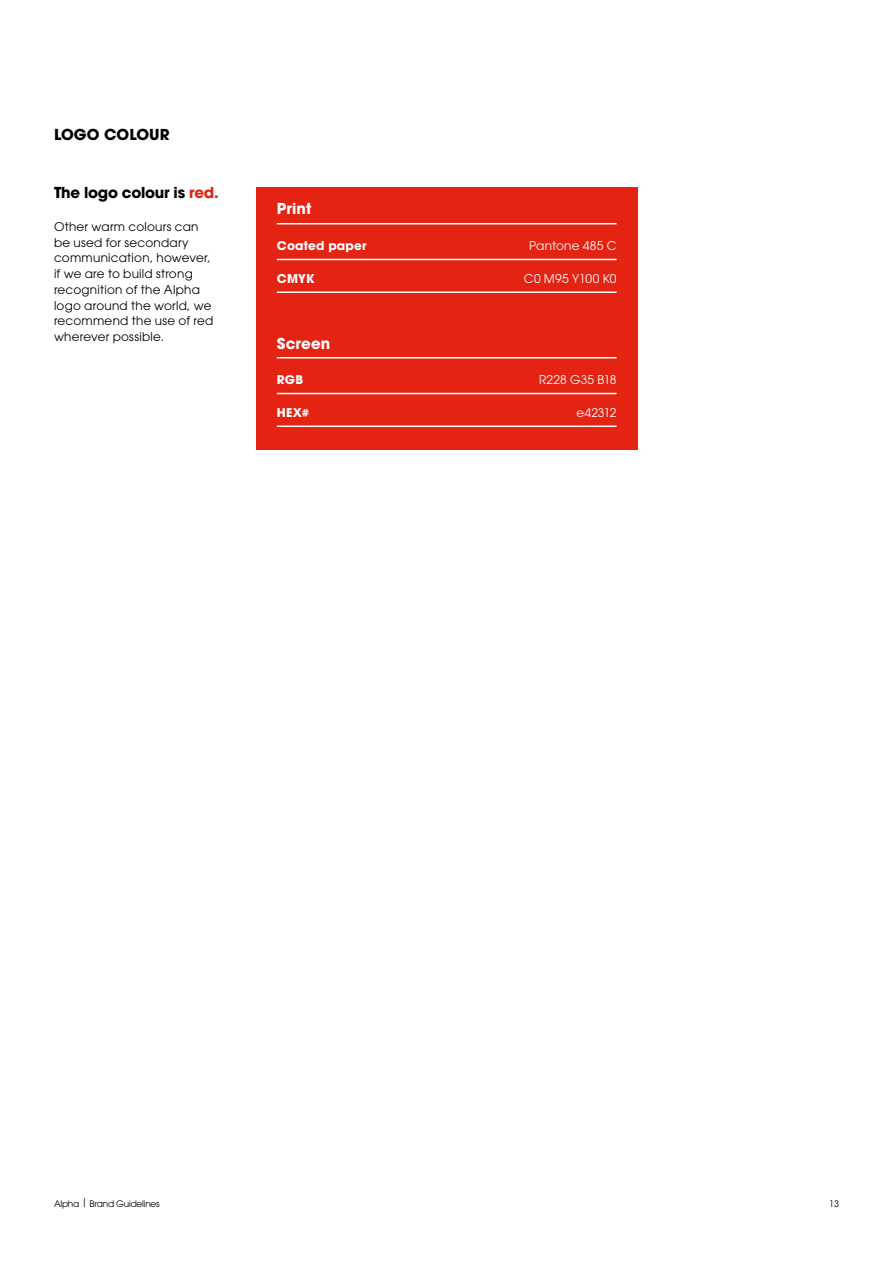
<style>
.page{position:relative;width:893px;height:1263px;background:#fff}
.page>*{position:absolute;margin:0;border:0;box-sizing:border-box;transform-origin:0 0}
.t1{font:700 15px "ITC Avant Garde Std";letter-spacing:-.015em;color:#000}
.t2{font:700 15px "ITC Avant Garde Std";letter-spacing:.01em;color:#fff}
.t3{font:12px/15.8px "ITC Avant Garde Std";letter-spacing:.02em;color:#000}
.t4{font:12px "ITC Avant Garde Std";letter-spacing:.01em;color:#fff}
.t5{font:700 12px "ITC Avant Garde Std";letter-spacing:.02em;color:#fff}
.t6{font:9px "ITC Avant Garde Std";letter-spacing:-.025em;color:#000}
.s1{color:#e42313}
</style>
<div class="page">
<div style="left:256px;top:187px;width:381px;height:263px;background:#e42313"></div>
<hr style="left:277px;top:223px;width:340px;height:1px;background:#fff">
<hr style="left:277px;top:259px;width:340px;height:1px;background:#fff">
<hr style="left:277px;top:291px;width:340px;height:2px;background:#fff">
<hr style="left:277px;top:357px;width:340px;height:1px;background:#fff">
<hr style="left:277px;top:393px;width:340px;height:1px;background:#fff">
<hr style="left:277px;top:425px;width:340px;height:2px;background:#fff">
<p class="t1" style="left:54px;top:125px;width:117px">LOGO COLOUR</p>
<p class="t1" style="left:54px;top:183px;width:166px">The logo colour is <span class="s1">red.</span></p>
<p class="t3" style="left:54px;top:219px;width:161px">Other warm colours can be used for secondary communication, however, if we are to build strong recognition of the Alpha logo around the world, we recommend the use of red wherever possible.</p>
<p class="t2" style="left:277px;top:199px;width:36px">Print</p>
<p class="t5" style="left:277px;top:238px;width:91px">Coated paper</p>
<p class="t4" style="left:529px;top:238px;width:89px">Pantone 485 C</p>
<p class="t5" style="left:277px;top:271px;width:39px">CMYK</p>
<p class="t4" style="left:524px;top:271px;width:94px">C0 M95 Y100 K0</p>
<p class="t2" style="left:277px;top:333px;width:55px">Screen</p>
<p class="t5" style="left:277px;top:372px;width:28px">RGB</p>
<p class="t4" style="left:539px;top:372px;width:79px">R228 G35 B18</p>
<p class="t5" style="left:277px;top:405px;width:34px">HEX#</p>
<p class="t4" style="left:576px;top:405px;width:42px">e42312</p>
<p class="t6" style="left:54px;top:1198px;width:107px">Alpha | Brand Guidelines</p>
<p class="t6" style="left:829px;top:1198px;width:11px">13</p>
</div>
